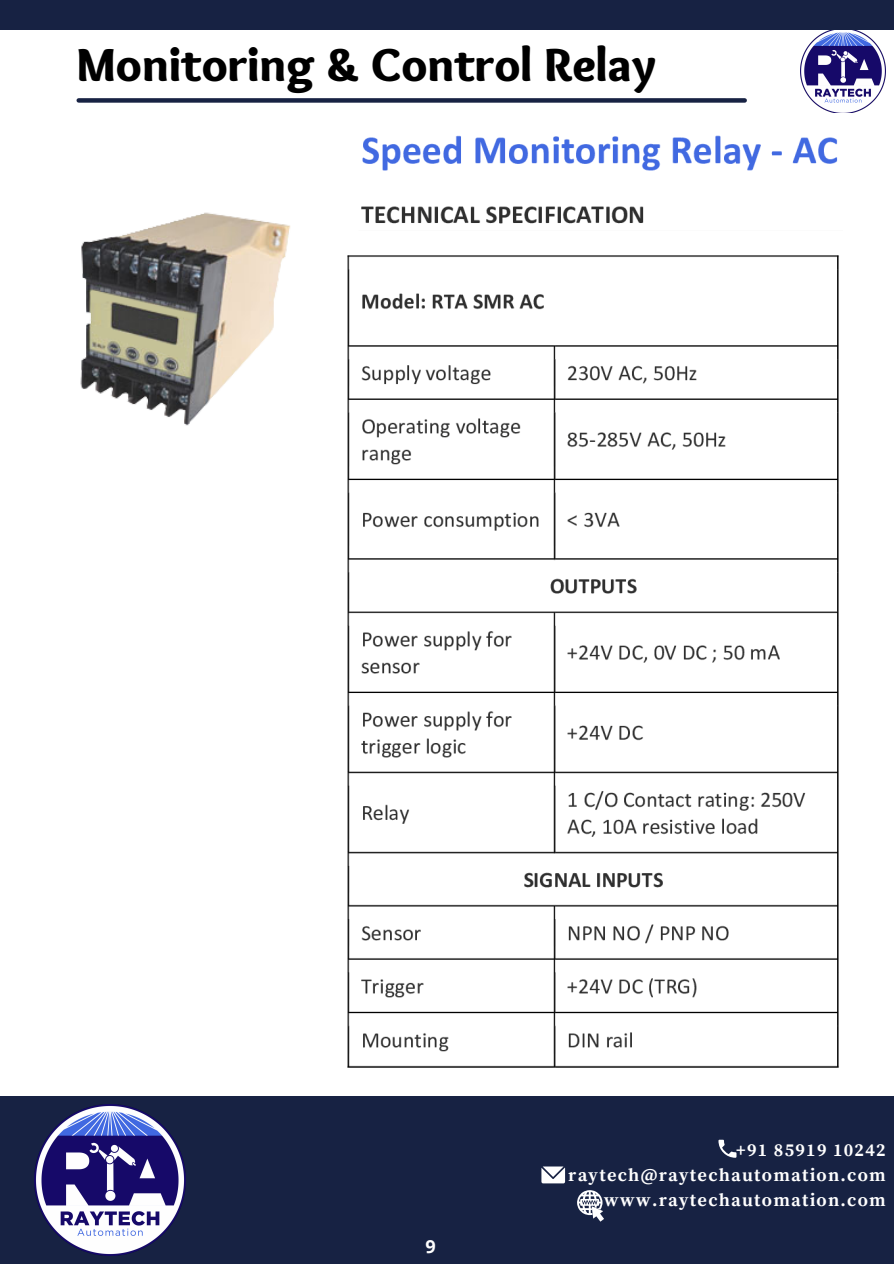
<style>
.page{position:relative;width:894px;height:1264px;background:#fff}
.page>*{position:absolute;margin:0;border:0;box-sizing:border-box;transform-origin:0 0}
.t1{font:900 48px "Sukar";color:#000}
.t2{font:700 18px "Source Serif Pro";letter-spacing:.07em;color:#fff}
.t3{font:700 18px "Open Sans";color:#fff}
</style>
<div class="page">
<div style="left:0;top:0;width:893px;height:1263px;background:#172243"></div>
<div style="left:0;top:31px;width:893px;height:1064px;background:#fff"></div>
<div style="left:79px;top:98px;width:665px;height:5px;background:#172243"></div>
<img style="left:35px;top:1104px;width:151px;height:151px">
<svg style="left:718px;top:1139px;width:18px;height:18px"></svg>
<svg style="left:541px;top:1166px;width:24px;height:17px"></svg>
<svg style="left:577px;top:1190px;width:27px;height:31px"></svg>
<img style="left:800px;top:31px;width:84px;height:81px">
<img style="left:80px;top:212px;width:211px;height:214px">
<img style="left:347px;top:135px;width:492px;height:933px">
<p class="t1" style="left:76px;top:37px;width:581px">Monitoring &amp; Control Relay</p>
<p class="t3" style="left:425px;top:1233px;width:12px">9</p>
<p class="t2" style="left:736px;top:1139px;width:151px">+91 85919 10242</p>
<p class="t2" style="left:568px;top:1164px;width:319px">raytech@raytechautomation.com</p>
<p class="t2" style="left:604px;top:1188px;width:283px">www.raytechautomation.com</p>
</div>
